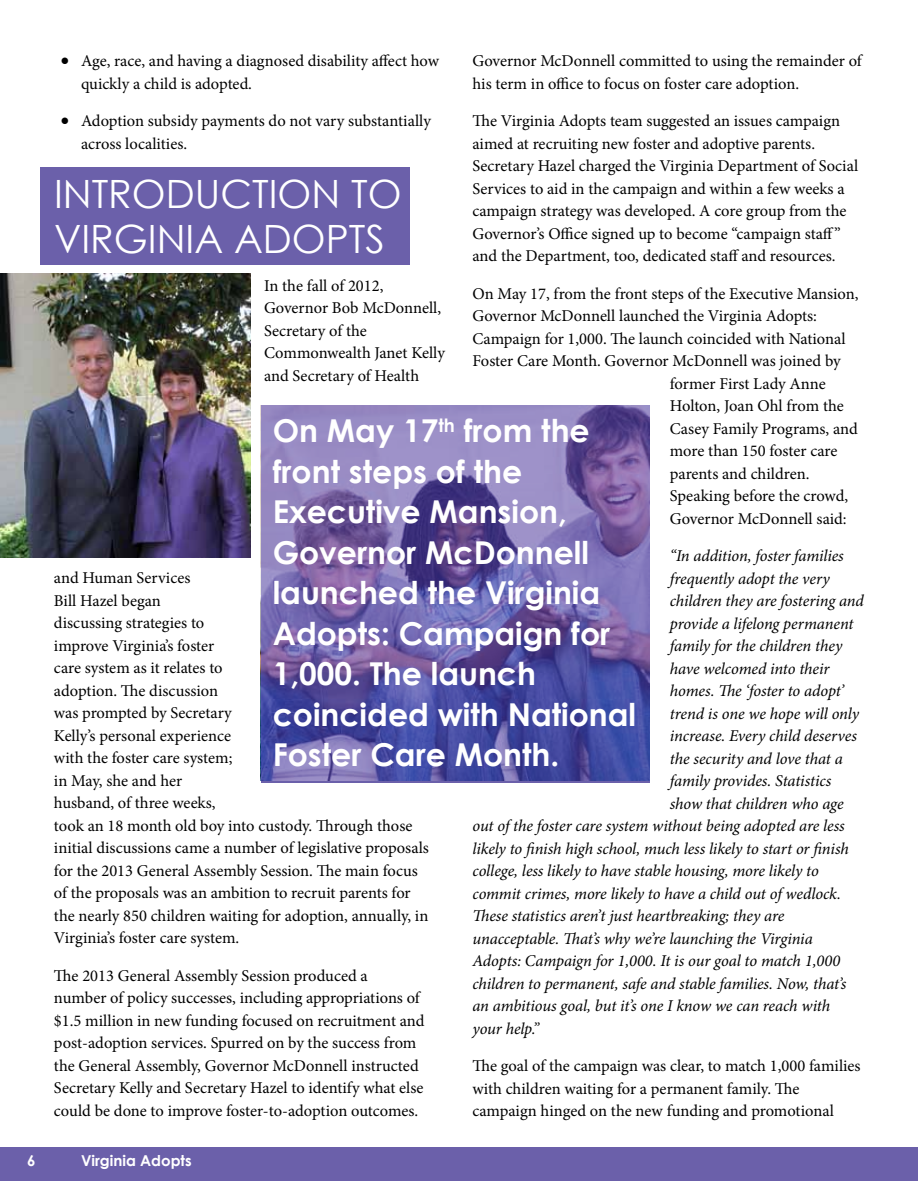
<style>
.page{position:relative;width:918px;height:1188px;background:#fff}
.page>*{position:absolute;margin:0;border:0;box-sizing:border-box;transform-origin:0 0}
.t1{font:39px/44.8px "Century Gothic";color:#fff}
.t2{font:700 31.5px/40.5px "Century Gothic";color:#fff}
.t3{font:16.5px/22.5px "Minion Pro";color:#000}
.t4{font:italic 16.5px "Minion Pro";letter-spacing:-.01em;color:#000}
.t5{font:700 15px "Century Gothic";color:#fff}
</style>
<div class="page">
<div style="left:40px;top:168px;width:370px;height:97px;background:#6b60aa"></div>
<img style="left:0;top:274px;width:251px;height:283px">
<div style="left:0;top:1148px;width:918px;height:33px;background:#6b60aa"></div>
<img style="left:261px;top:405px;width:389px;height:375px">
<p class="t3" style="left:81px;top:50px;width:360px;text-indent:-20px">• Age, race, and having a diagnosed disability affect how quickly a child is adopted.</p>
<p class="t3" style="left:81px;top:110px;width:351px;text-indent:-20px">• Adoption subsidy payments do not vary substantially across localities.</p>
<h1 class="t1" style="left:54px;top:171px;width:332px">INTRODUCTION to<br>VIRGINIA ADOPTS</h1>
<p class="t3" style="left:264px;top:274px;width:182px">In the fall of 2012,<br>Governor Bob McDonnell,<br>Secretary of the<br>Commonwealth Janet Kelly and Secretary of Health</p>
<p class="t3" style="left:473px;top:50px;width:391px">Governor McDonnell committed to using the remainder of his term in office to focus on foster care adoption.</p>
<p class="t3" style="left:473px;top:110px;width:387px">The Virginia Adopts team suggested an issues campaign aimed at recruiting new foster and adoptive parents.<br>Secretary Hazel charged the Virginia Department of Social Services to aid in the campaign and within a few weeks a campaign strategy was developed. A core group from the Governor’s Office signed up to become “campaign staff” and the Department, too, dedicated staff and resources.</p>
<p class="t3" style="left:473px;top:282px;width:388px">On May 17, from the front steps of the Executive Mansion,</p>
<p class="t3" style="left:473px;top:305px;width:346px">Governor McDonnell launched the Virginia Adopts:</p>
<p class="t3" style="left:473px;top:327px;width:375px">Campaign for 1,000. The launch coincided with National</p>
<p class="t3" style="left:473px;top:350px;width:370px">Foster Care Month. Governor McDonnell was joined by</p>
<p class="t3" style="left:670px;top:372px;width:158px">former First Lady Anne</p>
<p class="t3" style="left:670px;top:395px;width:176px">Holton, Joan Ohl from the</p>
<p class="t3" style="left:670px;top:417px;width:190px">Casey Family Programs, and</p>
<p class="t3" style="left:670px;top:440px;width:169px">more than 150 foster care</p>
<p class="t3" style="left:670px;top:462px;width:141px">parents and children.</p>
<p class="t3" style="left:670px;top:485px;width:180px">Speaking before the crowd,</p>
<p class="t3" style="left:670px;top:507px;width:178px">Governor McDonnell said:</p>
<p class="t4" style="left:670px;top:545px;width:176px">“In addition, foster families</p>
<p class="t4" style="left:670px;top:567px;width:161px">frequently adopt the very</p>
<p class="t4" style="left:670px;top:590px;width:196px">children they are fostering and</p>
<p class="t4" style="left:670px;top:612px;width:185px">provide a lifelong permanent</p>
<p class="t4" style="left:670px;top:635px;width:174px">family for the children they</p>
<p class="t4" style="left:670px;top:657px;width:161px">have welcomed into their</p>
<p class="t4" style="left:670px;top:680px;width:176px">homes. The ‘foster to adopt’</p>
<p class="t4" style="left:670px;top:702px;width:191px">trend is one we hope will only</p>
<p class="t4" style="left:670px;top:725px;width:189px">increase. Every child deserves</p>
<p class="t4" style="left:670px;top:747px;width:175px">the security and love that a</p>
<p class="t4" style="left:670px;top:770px;width:163px">family provides. Statistics</p>
<p class="t4" style="left:670px;top:792px;width:175px">show that children who age</p>
<p class="t4" style="left:473px;top:815px;width:374px">out of the foster care system without being adopted are less</p>
<p class="t4" style="left:473px;top:837px;width:378px">likely to finish high school, much less likely to start or finish</p>
<p class="t4" style="left:473px;top:860px;width:348px">college, less likely to have stable housing, more likely to</p>
<p class="t4" style="left:473px;top:882px;width:370px">commit crimes, more likely to have a child out of wedlock.</p>
<p class="t4" style="left:473px;top:905px;width:313px">These statistics aren’t just heartbreaking; they are</p>
<p class="t4" style="left:473px;top:927px;width:342px">unacceptable. That’s why we’re launching the Virginia</p>
<p class="t4" style="left:473px;top:950px;width:369px">Adopts: Campaign for 1,000. It is our goal to match 1,000</p>
<p class="t4" style="left:473px;top:972px;width:375px">children to permanent, safe and stable families. Now, that’s</p>
<p class="t4" style="left:473px;top:995px;width:359px">an ambitious goal, but it’s one I know we can reach with</p>
<p class="t4" style="left:473px;top:1017px;width:68px">your help.”</p>
<p class="t3" style="left:473px;top:1055px;width:390px">The goal of the campaign was clear, to match 1,000 families with children waiting for a permanent family. The campaign hinged on the new funding and promotional</p>
<h2 class="t2" style="left:273px;top:409px;width:365px">On May 17<sup>th</sup> from the front steps of the<br>Executive Mansion,<br>Governor McDonnell launched the Virginia<br>Adopts: Campaign for<br>1,000. The launch coincided with National<br>Foster Care Month.</h2>
<p class="t3" style="left:54px;top:567px;width:376px">and Human Services<br>Bill Hazel began<br>discussing strategies to<br>improve Virginia’s foster<br>care system as it relates to<br>adoption. The discussion<br>was prompted by Secretary<br>Kelly’s personal experience<br>with the foster care system;<br>in May, she and her<br>husband, of three weeks,<br>took an 18 month old boy into custody. Through those initial discussions came a number of legislative proposals for the 2013 General Assembly Session. The main focus of the proposals was an ambition to recruit parents for the nearly 850 children waiting for adoption, annually, in Virginia’s foster care system.</p>
<p class="t3" style="left:54px;top:964px;width:372px">The 2013 General Assembly Session produced a<br>number of policy successes, including appropriations of $1.5 million in new funding focused on recruitment and post-adoption services. Spurred on by the success from the General Assembly, Governor McDonnell instructed Secretary Kelly and Secretary Hazel to identify what else could be done to improve foster-to-adoption outcomes.</p>
<p class="t5" style="left:27px;top:1149px;width:10px">6</p>
<p class="t5" style="left:81px;top:1149px;width:112px">Virginia Adopts</p>
</div>
